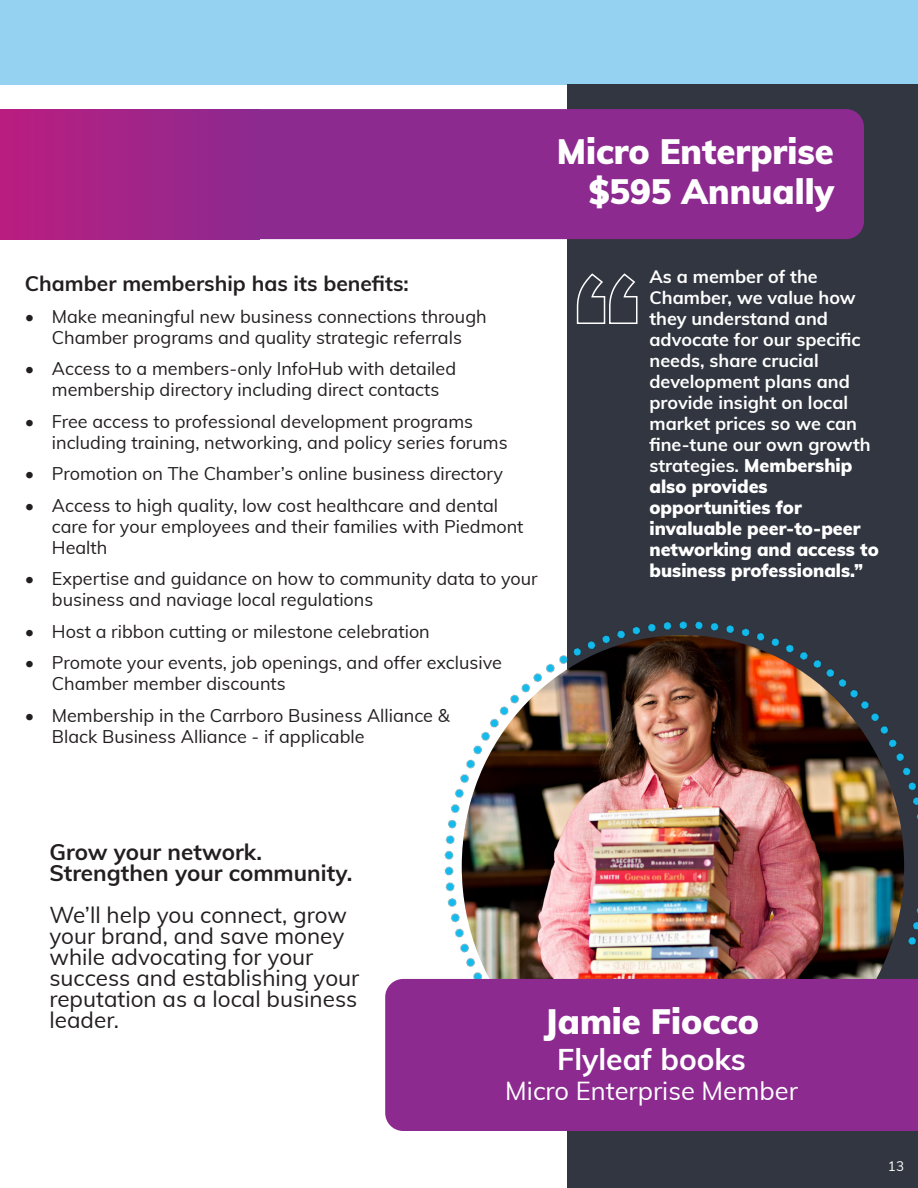
<style>
.page{position:relative;width:918px;height:1188px;background:#fff}
.page>*{position:absolute;margin:0;border:0;box-sizing:border-box;transform-origin:0 0}
.t1{font:900 34.5px "Muli";color:#fff}
.t2{font:700 30px "Muli";color:#fff}
.t3{font:25.5px "Muli";color:#fff}
.t4{font:22.5px/21px "Muli";color:#231f20}
.t5{font:700 22.5px "Muli";color:#231f20}
.t6{font:700 21px "Muli";color:#231f20}
.t7{font:18px/21px "Muli";color:#231f20}
.t8{font:700 18px/21px "Muli";color:#fff}
.t9{font:13.5px "Muli";color:#fff}
.s1{font-weight:900}
</style>
<div class="page">
<div style="left:0;top:0;width:918px;height:85px;background:#95d2f2"></div>
<div style="left:567px;top:84px;width:351px;height:1084px;background:#323640"></div>
<div style="left:0;top:109px;width:864px;height:130px;background:#8c2a90"></div>
<div style="left:0;top:1163px;width:918px;height:25px;background:#323640"></div>
<div style="left:0;top:1148px;width:567px;height:40px;background:#fff"></div>
<div style="left:0;top:110px;width:259px;height:129px;background:linear-gradient(to right,#ba1d80,#8c2a90)"></div>
<img style="left:403px;top:621px;width:515px;height:358px">
<div style="left:385px;top:979px;width:533px;height:152px;background:#8c2a90"></div>
<svg style="left:576px;top:273px;width:62px;height:51px"></svg>
<p class="t1" style="left:557px;top:126px;width:279px">Micro Enterprise</p>
<p class="t1" style="left:589px;top:166px;width:247px">$595 Annually</p>
<p class="t6" style="left:25px;top:268px;width:385px">Chamber membership has its benefits:</p>
<p class="t7" style="left:25px;top:305px;width:463px;text-align:center">• Make meaningful new business connections through<br>Chamber programs and quality strategic referrals</p>
<p class="t7" style="left:25px;top:357px;width:433px;text-align:center">• Access to a members-only InfoHub with detailed membership directory including direct contacts</p>
<p class="t7" style="left:52px;top:410px;width:457px;text-indent:-27px">• Free access to professional development programs including training, networking, and policy series forums</p>
<p class="t7" style="left:25px;top:462px;width:480px">• Promotion on The Chamber’s online business directory</p>
<p class="t7" style="left:52px;top:494px;width:473px;text-indent:-27px">• Access to high quality, low cost healthcare and dental care for your employees and their families with Piedmont<br>Health</p>
<p class="t7" style="left:52px;top:567px;width:487px;text-indent:-27px">• Expertise and guidance on how to community data to your business and naviage local regulations</p>
<p class="t7" style="left:25px;top:620px;width:406px">• Host a ribbon cutting or milestone celebration</p>
<p class="t7" style="left:52px;top:651px;width:452px;text-indent:-27px">• Promote your events, job openings, and offer exclusive<br>Chamber member discounts</p>
<p class="t7" style="left:52px;top:704px;width:399px;text-indent:-27px">• Membership in the Carrboro Business Alliance &amp;<br>Black Business Alliance - if applicable</p>
<p class="t8" style="left:650px;top:266px;width:231px">As a member of the<br>Chamber, we value how they understand and advocate for our specific needs, share crucial development plans and provide insight on local market prices so we can fine-tune our own growth strategies. <span class="s1">Membership also provides opportunities for invaluable peer-to-peer networking and access to business professionals.”</span></p>
<p class="t5" style="left:50px;top:836px;width:214px">Grow your network.</p>
<p class="t5" style="left:50px;top:857px;width:304px">Strengthen your community.</p>
<p class="t4" style="left:50px;top:904px;width:311px">We’ll help you connect, grow your brand, and save money while advocating for your success and establishing your reputation as a local business leader.</p>
<p class="t1" style="left:544px;top:996px;width:217px">Jamie Fiocco</p>
<p class="t2" style="left:557px;top:1037px;width:190px">Flyleaf books</p>
<p class="t3" style="left:505px;top:1072px;width:294px">Micro Enterprise Member</p>
<p class="t9" style="left:888px;top:1157px;width:18px">13</p>
</div>
